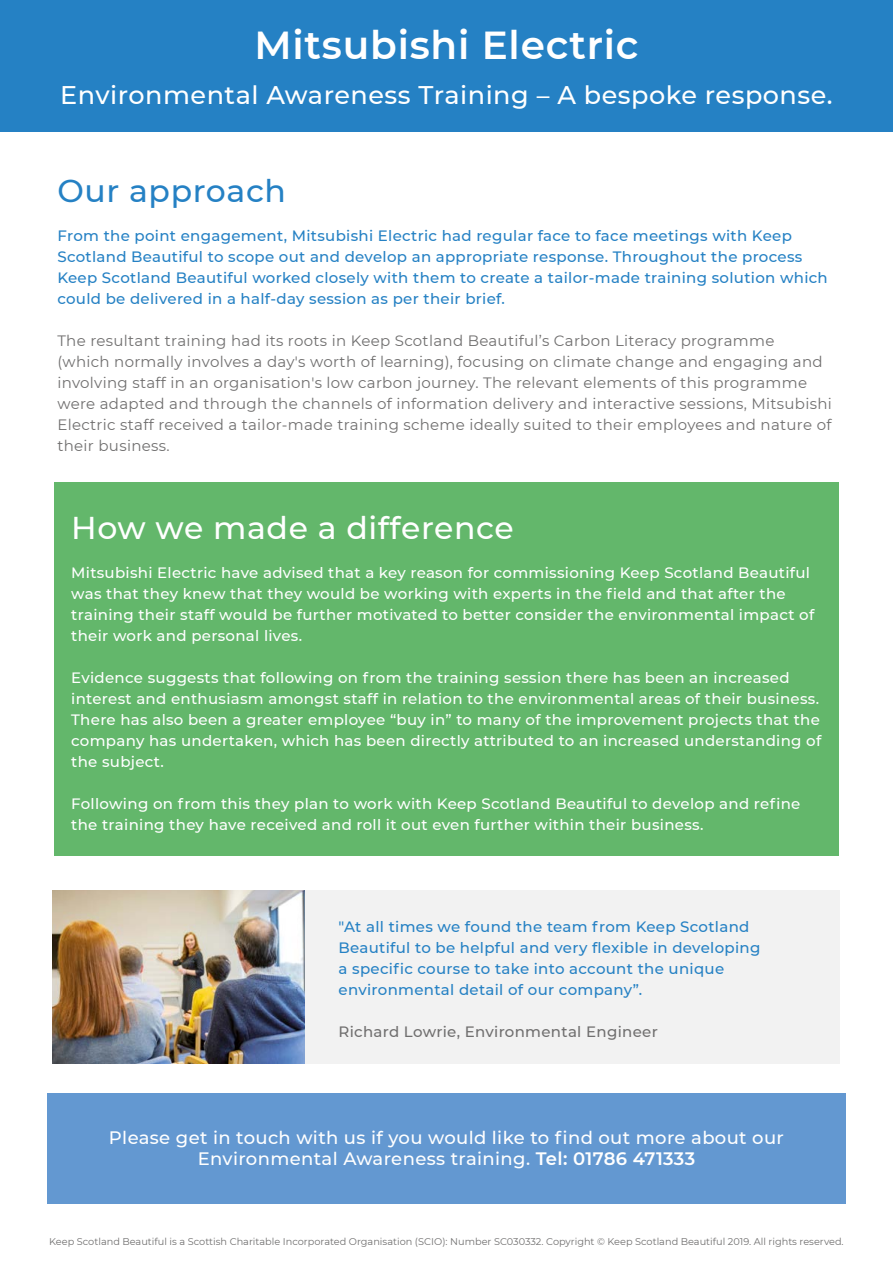
<style>
.page{position:relative;width:893px;height:1263px;background:#fff}
.page>*{position:absolute;margin:0;border:0;box-sizing:border-box;transform-origin:0 0}
.t1{font:600 39px "Montserrat";letter-spacing:.02em;color:#fff}
.t2{font:500 31.5px "Montserrat";letter-spacing:.02em;color:#fff}
.t3{font:500 31.5px "Montserrat";letter-spacing:.02em;color:#2581c4}
.t4{font:500 25.5px "Montserrat";letter-spacing:.02em;color:#fff}
.t5{font:500 18px/21.6px "Montserrat";letter-spacing:.02em;color:#fff;text-align:center}
.t6{font:500 15px/21px "Montserrat";letter-spacing:.02em;color:#fff}
.t7{font:500 15px/21px "Montserrat";letter-spacing:.02em;color:#2581c4}
.t8{font:15px/21px "Montserrat";letter-spacing:.02em;color:#706f6f}
.t9{font:500 15px "Montserrat";letter-spacing:.02em;color:#706f6f}
.t10{font:9.75px "Montserrat";color:#706f6f}
.s1{font-weight:600}
</style>
<div class="page">
<div style="left:0;top:0;width:893px;height:132px;background:#2581c4"></div>
<div style="left:54px;top:483px;width:785px;height:373px;background:#63b76b"></div>
<div style="left:47px;top:1093px;width:799px;height:110px;background:#6398d1"></div>
<div style="left:53px;top:890px;width:787px;height:173px;background:#f2f2f2"></div>
<img style="left:53px;top:890px;width:252px;height:173px">
<h1 class="t1" style="left:255px;top:18px;width:385px">Mitsubishi Electric</h1>
<h3 class="t4" style="left:60px;top:77px;width:774px">Environmental Awareness Training – A bespoke response.</h3>
<h2 class="t3" style="left:57px;top:168px;width:230px">Our approach</h2>
<p class="t7" style="left:57px;top:224px;width:772px">From the point engagement, Mitsubishi Electric had regular face to face meetings with Keep Scotland Beautiful to scope out and develop an appropriate response. Throughout the process Keep Scotland Beautiful worked closely with them to create a tailor-made training solution which could be delivered in a half-day session as per their brief.</p>
<p class="t8" style="left:57px;top:329px;width:776px">The resultant training had its roots in Keep Scotland Beautiful’s Carbon Literacy programme<br>(which normally involves a day's worth of learning), focusing on climate change and engaging and involving staff in an organisation's low carbon journey. The relevant elements of this programme were adapted and through the channels of information delivery and interactive sessions, Mitsubishi Electric staff received a tailor-made training scheme ideally suited to their employees and nature of their business.</p>
<h2 class="t2" style="left:71px;top:506px;width:444px">How we made a difference</h2>
<p class="t6" style="left:71px;top:561px;width:745px">Mitsubishi Electric have advised that a key reason for commissioning Keep Scotland Beautiful was that they knew that they would be working with experts in the field and that after the training their staff would be further motivated to better consider the environmental impact of their work and personal lives.</p>
<p class="t6" style="left:71px;top:666px;width:752px">Evidence suggests that following on from the training session there has been an increased interest and enthusiasm amongst staff in relation to the environmental areas of their business.<br>There has also been a greater employee “buy in” to many of the improvement projects that the company has undertaken, which has been directly attributed to an increased understanding of the subject.</p>
<p class="t6" style="left:71px;top:792px;width:731px">Following on from this they plan to work with Keep Scotland Beautiful to develop and refine the training they have received and roll it out even further within their business.</p>
<p class="t7" style="left:339px;top:915px;width:423px">"At all times we found the team from Keep Scotland Beautiful to be helpful and very flexible in developing a specific course to take into account the unique environmental detail of our company”.</p>
<p class="t9" style="left:339px;top:1021px;width:321px">Richard Lowrie, Environmental Engineer</p>
<p class="t5" style="left:109px;top:1125px;width:677px">Please get in touch with us if you would like to find out more about our<br>Environmental Awareness training. <span class="s1">Tel: 01786 471333</span></p>
<p class="t10" style="left:49px;top:1234px;width:796px">Keep Scotland Beautiful is a Scottish Charitable Incorporated Organisation (SCIO): Number SC030332. Copyright © Keep Scotland Beautiful 2019. All rights reserved.</p>
</div>
